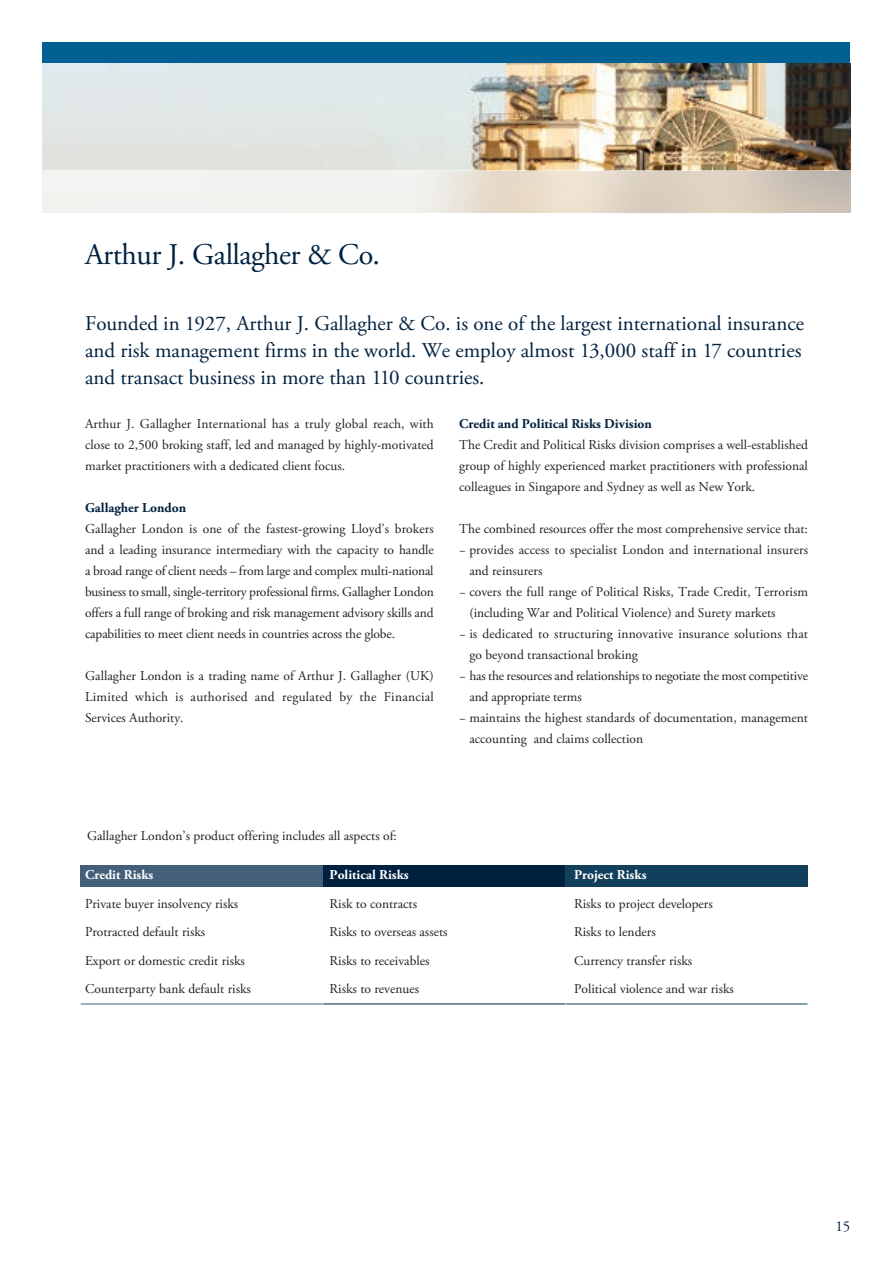
<style>
.page{position:relative;width:893px;height:1263px;background:#fff}
.page>*{position:absolute;margin:0;border:0;box-sizing:border-box;transform-origin:0 0}
.t1{font:30px "Adobe Garamond Pro";letter-spacing:-.015em;color:#002140}
.Introduction{font:21px "Adobe Garamond Pro";color:#002140}
.t2{font:15px "Adobe Garamond Pro";color:#002140}
.Introduction-2{font:13.5px/21px "Adobe Garamond Pro";color:#231f20}
.Introduction-3{font:700 13.5px "Adobe Garamond Pro";color:#002140}
.t3{font:700 13.5px "Adobe Garamond Pro";color:#fff}
</style>
<div class="page">
<div style="left:81px;top:865px;width:242px;height:22px;background:#435f7a"></div>
<div style="left:323px;top:865px;width:243px;height:22px;background:#002140"></div>
<div style="left:566px;top:865px;width:242px;height:22px;background:#123f5b"></div>
<hr style="left:81px;top:1003px;width:242px;height:1px;background:#435f7a">
<hr style="left:323px;top:1003px;width:242px;height:1px;background:#002140">
<hr style="left:566px;top:1003px;width:241px;height:1px;background:#123f5b">
<div style="left:43px;top:43px;width:807px;height:21px;background:#006192"></div>
<img style="left:43px;top:64px;width:807px;height:106px">
<svg style="left:42px;top:170px;width:809px;height:43px"></svg>
<p class="t1" style="left:85px;top:237px;width:296px">Arthur J. Gallagher &amp; Co.</p>
<p class="Introduction" style="left:85px;top:311px;width:721px">Founded in 1927, Arthur J. Gallagher &amp; Co. is one of the largest international insurance</p>
<p class="Introduction" style="left:85px;top:338px;width:718px">and risk management firms in the world. We employ almost 13,000 staff in 17 countries</p>
<p class="Introduction" style="left:85px;top:365px;width:401px">and transact business in more than 110 countries.</p>
<p class="Introduction-2" style="left:85px;top:414px;width:350px;text-align:justify">Arthur J. Gallagher International has a truly global reach, with close to 2,500 broking staff, led and managed by highly-motivated market practitioners with a dedicated client focus.</p>
<p class="Introduction-3" style="left:85px;top:500px;width:103px">Gallagher London</p>
<p class="Introduction-2" style="left:85px;top:519px;width:350px;text-align:justify">Gallagher London is one of the fastest-growing Lloyd’s brokers and a leading insurance intermediary with the capacity to handle a broad range of client needs – from large and complex multi-national business to small, single-territory professional firms. Gallagher London offers a full range of broking and risk management advisory skills and capabilities to meet client needs in countries across the globe.</p>
<p class="Introduction-2" style="left:85px;top:666px;width:350px;text-align:justify">Gallagher London is a trading name of Arthur J. Gallagher (UK)<br>Limited which is authorised and regulated by the Financial Services Authority.</p>
<p class="Introduction-3" style="left:459px;top:416px;width:194px">Credit and Political Risks Division</p>
<p class="Introduction-2" style="left:459px;top:435px;width:350px;text-align:justify">The Credit and Political Risks division comprises a well-established group of highly experienced market practitioners with professional colleagues in Singapore and Sydney as well as New York.</p>
<p class="Introduction-2" style="left:459px;top:519px;width:350px">The combined resources offer the most comprehensive service that:</p>
<p class="Introduction-2" style="left:469px;top:540px;width:340px;text-indent:-10px">− provides access to specialist London and international insurers and reinsurers</p>
<p class="Introduction-2" style="left:469px;top:582px;width:340px;text-indent:-10px">− covers the full range of Political Risks, Trade Credit, Terrorism (including War and Political Violence) and Surety markets</p>
<p class="Introduction-2" style="left:469px;top:624px;width:340px;text-indent:-10px">− is dedicated to structuring innovative insurance solutions that go beyond transactional broking</p>
<p class="Introduction-2" style="left:469px;top:666px;width:340px;text-indent:-10px">− has the resources and relationships to negotiate the most competitive and appropriate terms</p>
<p class="Introduction-2" style="left:469px;top:708px;width:340px;text-indent:-10px">− maintains the highest standards of documentation, management accounting and claims collection</p>
<p class="Introduction-2" style="left:87px;top:825px;width:311px">Gallagher London’s product offering includes all aspects of:</p>
<p class="t3" style="left:85px;top:867px;width:70px">Credit Risks</p>
<p class="t3" style="left:330px;top:867px;width:81px">Political Risks</p>
<p class="t3" style="left:574px;top:867px;width:74px">Project Risks</p>
<p class="Introduction-2" style="left:85px;top:894px;width:155px">Private buyer insolvency risks</p>
<p class="Introduction-2" style="left:330px;top:894px;width:89px">Risk to contracts</p>
<p class="Introduction-2" style="left:574px;top:894px;width:140px">Risks to project developers</p>
<p class="Introduction-2" style="left:85px;top:922px;width:122px">Protracted default risks</p>
<p class="Introduction-2" style="left:330px;top:922px;width:120px">Risks to overseas assets</p>
<p class="Introduction-2" style="left:574px;top:922px;width:83px">Risks to lenders</p>
<p class="Introduction-2" style="left:85px;top:951px;width:161px">Export or domestic credit risks</p>
<p class="Introduction-2" style="left:330px;top:951px;width:101px">Risks to receivables</p>
<p class="Introduction-2" style="left:574px;top:951px;width:120px">Currency transfer risks</p>
<p class="Introduction-2" style="left:85px;top:979px;width:167px">Counterparty bank default risks</p>
<p class="Introduction-2" style="left:330px;top:979px;width:91px">Risks to revenues</p>
<p class="Introduction-2" style="left:574px;top:979px;width:161px">Political violence and war risks</p>
<p class="t2" style="left:835px;top:1217px;width:16px">15</p>
</div>
